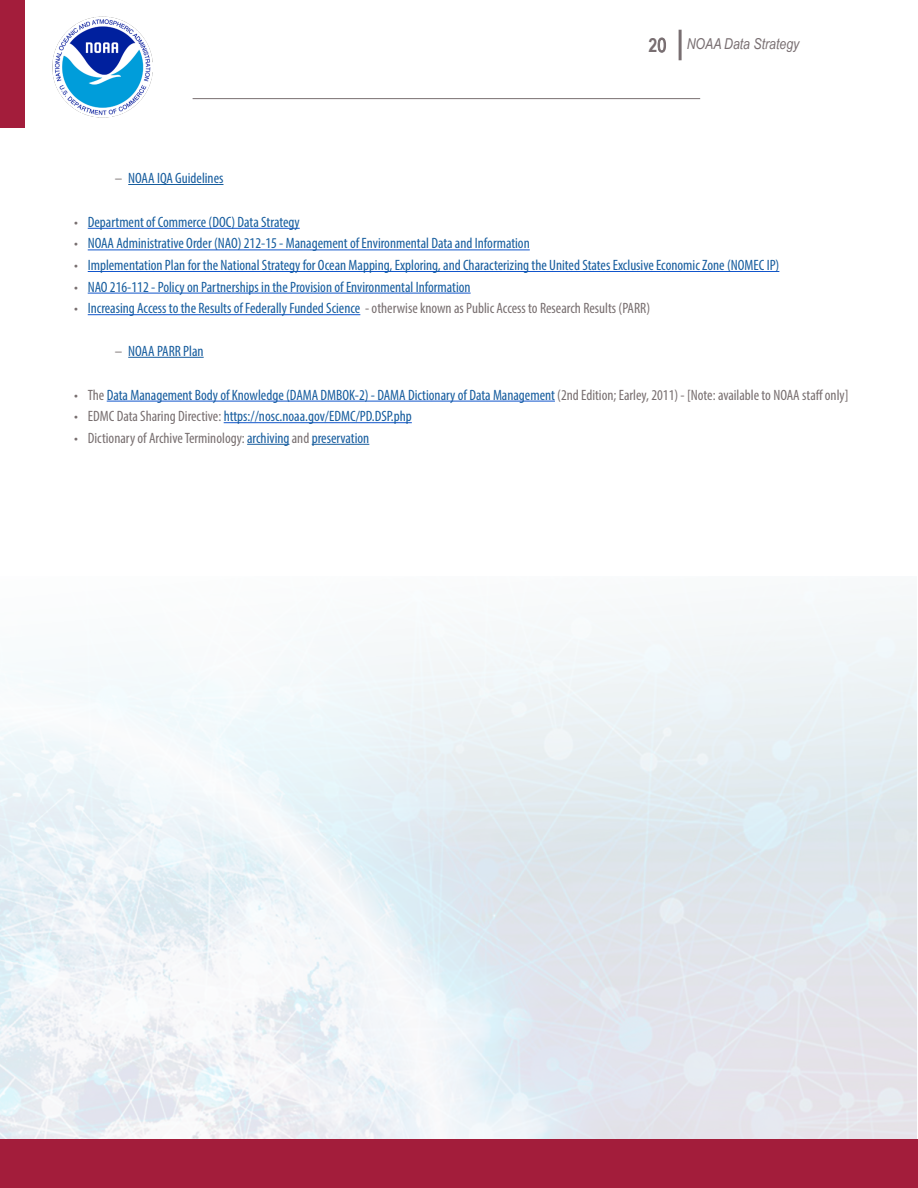
<style>
.page{position:relative;width:918px;height:1188px;background:#fff}
.page>*{position:absolute;margin:0;border:0;box-sizing:border-box;transform-origin:0 0}
.Bullets{font:condensed 15px "Myriad Pro";color:#175d9e}
.Bullets-2{font:condensed 15px "Myriad Pro";color:#786f70}
.SUB_Bullets_2{font:condensed 15px "Myriad Pro";color:#175d9e}
.t1{font:italic 15px "Arial Narrow";color:#786e71}
.s1{font-weight:700;font-style:normal;font-size:19.5px}
.s2{font-style:normal;font-size:19.5px}
.s3{color:#786f70}
.s4{color:#175d9e}
</style>
<div class="page">
<img style="left:52px;top:16px;width:101px;height:102px">
<div style="left:0;top:1139px;width:918px;height:49px;background:#a31d3b"></div>
<hr style="left:193px;top:98px;width:507px;height:1px;background:#786f70">
<hr style="left:679px;top:30px;width:3px;height:30px;background:#786e71">
<div style="left:0;top:0;width:25px;height:127px;background:#a31d3b"></div>
<img style="left:0;top:609px;width:917px;height:529px">
<hr style="left:128px;top:184px;width:95px;height:1px;background:#175d9e">
<hr style="left:88px;top:228px;width:212px;height:1px;background:#15c">
<hr style="left:88px;top:250px;width:442px;height:1px;background:#15c">
<hr style="left:88px;top:271px;width:691px;height:1px;background:#15c">
<hr style="left:88px;top:293px;width:383px;height:1px;background:#15c">
<hr style="left:88px;top:314px;width:272px;height:1px;background:#15c">
<hr style="left:128px;top:357px;width:76px;height:1px;background:#175d9e">
<hr style="left:107px;top:401px;width:448px;height:1px;background:#15c">
<hr style="left:224px;top:422px;width:188px;height:1px;background:#15c">
<hr style="left:247px;top:444px;width:42px;height:1px;background:#175d9e">
<hr style="left:312px;top:444px;width:57px;height:1px;background:#175d9e">
<p class="t1" style="left:649px;top:34px;width:152px"><span class="s1">2</span><span class="s2">0</span> NOAA Data Strategy</p>
<p class="SUB_Bullets_2" style="left:115px;top:169px;width:110px"><span class="s3">–</span> NOAA IQA Guidelines</p>
<p class="Bullets" style="left:74px;top:213px;width:227px"><span class="s3">•</span> Department of Commerce (DOC) Data Strategy</p>
<p class="Bullets" style="left:74px;top:234px;width:457px"><span class="s3">•</span> NOAA Administrative Order (NAO) 212-15 - Management of Environmental Data and Information</p>
<p class="Bullets" style="left:74px;top:256px;width:707px"><span class="s3">•</span> Implementation Plan for the National Strategy for Ocean Mapping, Exploring, and Characterizing the United States Exclusive Economic Zone (NOMEC IP)</p>
<p class="Bullets" style="left:74px;top:278px;width:398px"><span class="s3">•</span> NAO 216-112 - Policy on Partnerships in the Provision of Environmental Information</p>
<p class="Bullets-2" style="left:74px;top:299px;width:577px">• <span class="s4">Increasing Access to the Results of Federally Funded Science</span> - otherwise known as Public Access to Research Results (PARR)</p>
<p class="SUB_Bullets_2" style="left:115px;top:342px;width:90px"><span class="s3">–</span> NOAA PARR Plan</p>
<p class="Bullets" style="left:74px;top:386px;width:776px"><span class="s3">• The</span> Data Management Body of Knowledge (DAMA DMBOK-2) - DAMA Dictionary of Data Management <span class="s3">(2nd Edition; Earley, 2011) - [Note: available to NOAA staff only]</span></p>
<p class="Bullets" style="left:74px;top:407px;width:339px"><span class="s3">• EDMC Data Sharing Directive:</span> https://nosc.noaa.gov/EDMC/PD.DSP.php</p>
<p class="Bullets-2" style="left:74px;top:429px;width:297px">• Dictionary of Archive Terminology: <span class="s4">archiving</span> and <span class="s4">preservation</span></p>
</div>
